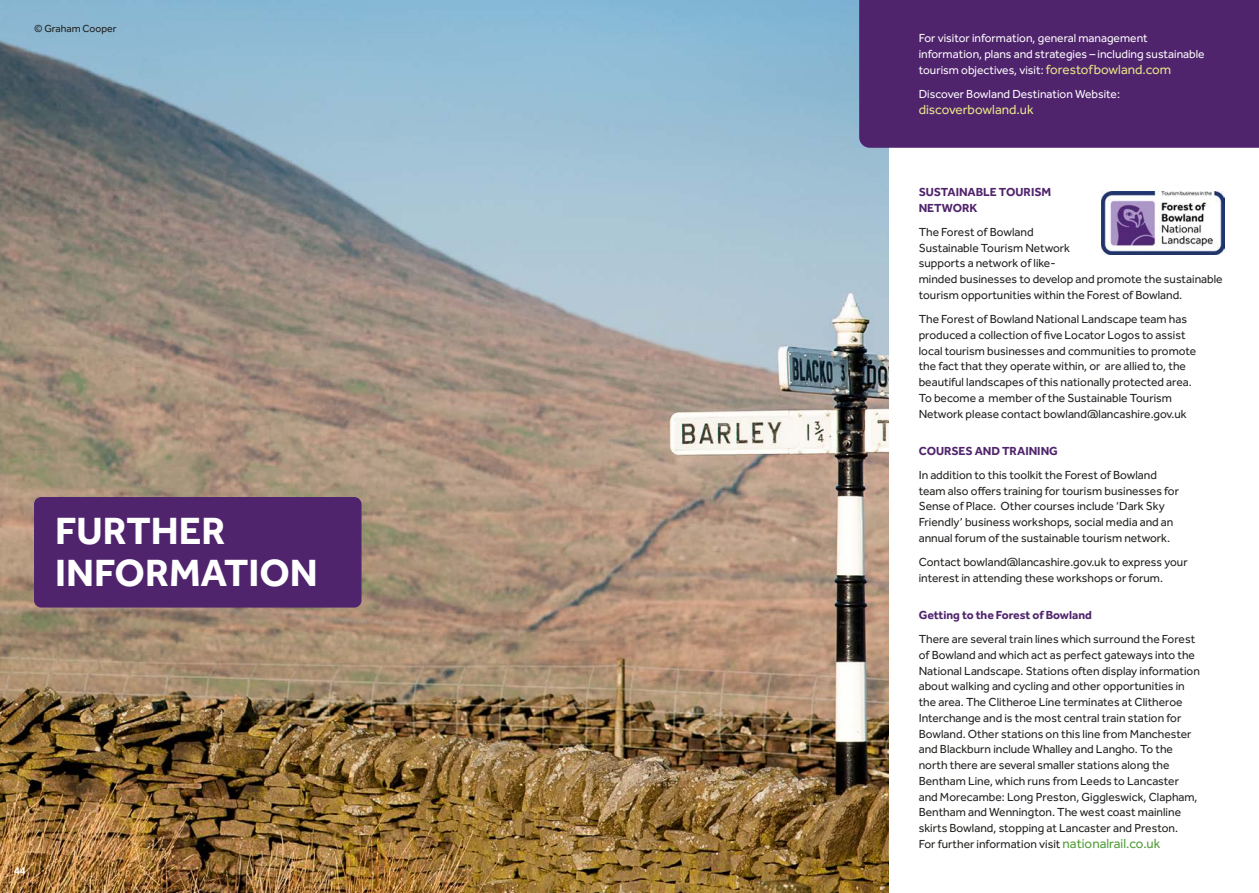
<style>
.page{position:relative;width:1259px;height:893px;background:#fff}
.page>*{position:absolute;margin:0;border:0;box-sizing:border-box;transform-origin:0 0}
.t1{font:700 39px/42px "Effra";color:#fff}
.t2{font:13.5px "Effra";color:#e8e888}
.t3{font:12px/15.8px "Effra";color:#1d1d1b}
.t4{font:12px/15.8px "Effra";color:#fff}
.t5{font:700 12px/15.8px "Effra";color:#50246d}
.t6{font:10.5px "Effra";color:#1d1d1b}
.t7{font:700 10.5px "Effra";color:#fff}
.s1{font-size:13.5px;color:#e8e888}
.s2{font-size:13.5px;color:#4e9a34}
</style>
<div class="page">
<img style="left:0;top:0;width:889px;height:893px">
<div style="left:859px;top:0;width:400px;height:148px;background:#50246d"></div>
<div style="left:34px;top:497px;width:327px;height:111px;background:#50246d;border-radius:7px"></div>
<img style="left:1101px;top:191px;width:124px;height:64px">
<p class="t6" style="left:34px;top:22px;width:84px">© Graham Cooper</p>
<h1 class="t1" style="left:55px;top:513px;width:264px">FURTHER<br>INFORMATION</h1>
<p class="t7" style="left:14px;top:864px;width:13px">44</p>
<p class="t4" style="left:918px;top:31px;width:287px">For visitor information, general management information, plans and strategies – including sustainable tourism objectives, visit: <span class="s1">forestofbowland.com</span></p>
<p class="t4" style="left:918px;top:87px;width:203px">Discover Bowland Destination Website:</p>
<p class="t2" style="left:918px;top:101px;width:116px">discoverbowland.uk</p>
<p class="t5" style="left:918px;top:185px;width:134px">SUSTAINABLE TOURISM<br>NETWORK</p>
<p class="t3" style="left:918px;top:225px;width:305px">The Forest of Bowland<br>Sustainable Tourism Network<br>supports a network of like-<br>minded businesses to develop and promote the sustainable tourism opportunities within the Forest of Bowland.</p>
<p class="t3" style="left:918px;top:313px;width:279px">The Forest of Bowland National Landscape team has produced a collection of five Locator Logos to assist local tourism businesses and communities to promote the fact that they operate within, or are allied to, the beautiful landscapes of this nationally protected area.<br>To become a member of the Sustainable Tourism Network please contact bowland@lancashire.gov.uk</p>
<p class="t5" style="left:918px;top:444px;width:141px">COURSES AND TRAINING</p>
<p class="t3" style="left:918px;top:468px;width:262px">In addition to this toolkit the Forest of Bowland team also offers training for tourism businesses for Sense of Place. Other courses include ‘Dark Sky Friendly’ business workshops, social media and an annual forum of the sustainable tourism network.</p>
<p class="t3" style="left:918px;top:555px;width:270px">Contact bowland@lancashire.gov.uk to express your interest in attending these workshops or forum.</p>
<p class="t5" style="left:918px;top:608px;width:175px">Getting to the Forest of Bowland</p>
<p class="t3" style="left:918px;top:632px;width:283px">There are several train lines which surround the Forest of Bowland and which act as perfect gateways into the National Landscape. Stations often display information about walking and cycling and other opportunities in the area. The Clitheroe Line terminates at Clitheroe Interchange and is the most central train station for Bowland. Other stations on this line from Manchester and Blackburn include Whalley and Langho. To the north there are several smaller stations along the Bentham Line, which runs from Leeds to Lancaster and Morecambe: Long Preston, Giggleswick, Clapham, Bentham and Wennington. The west coast mainline skirts Bowland, stopping at Lancaster and Preston.<br>For further information visit <span class="s2">nationalrail.co.uk</span></p>
</div>
